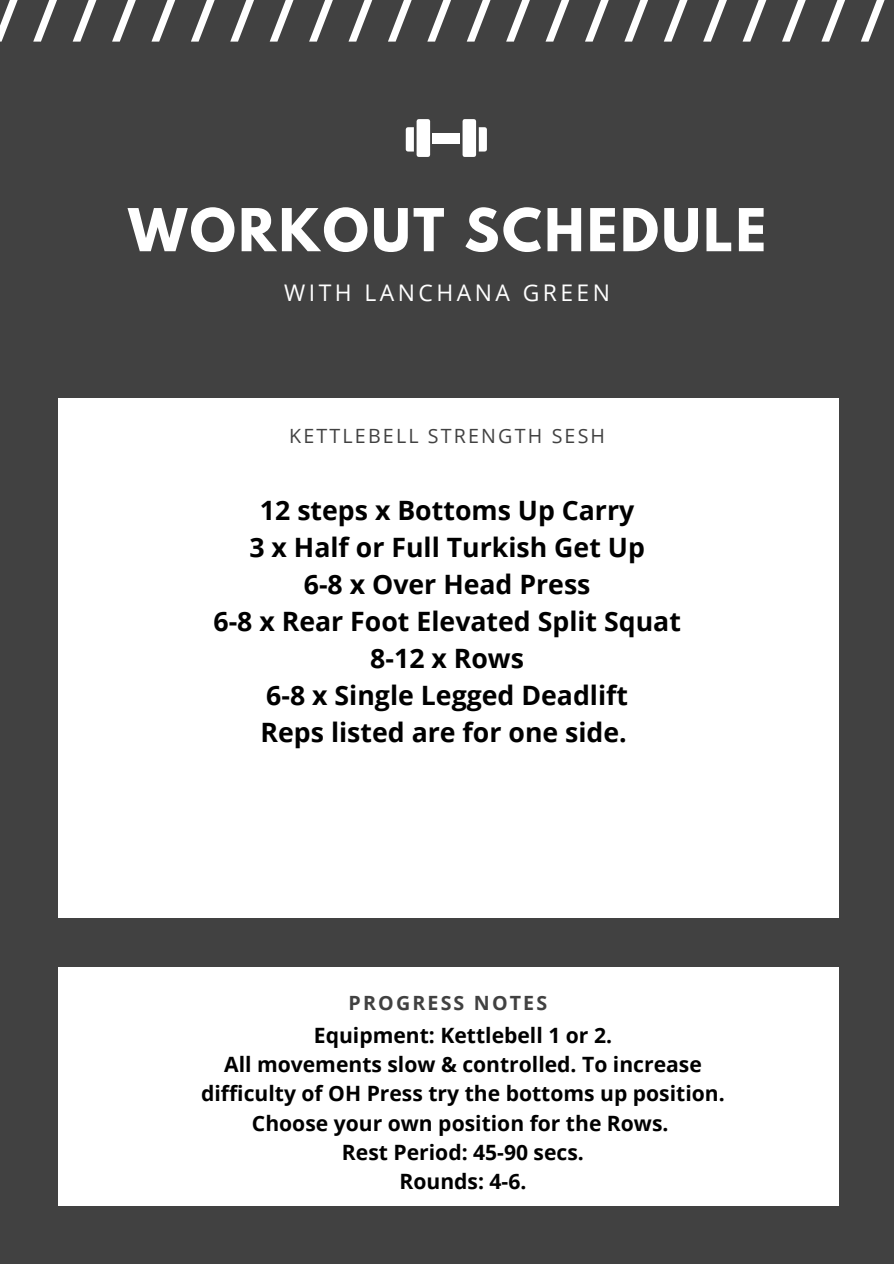
<style>
.page{position:relative;width:894px;height:1264px;background:#fff}
.page>*{position:absolute;margin:0;border:0;box-sizing:border-box;transform-origin:0 0}
.t1{font:700 52.35px "League Spartan";letter-spacing:.055em;color:#fff}
.t2{font:700 26.7px/37px "Open Sans";color:#000;text-align:center}
.t3{font:22.95px "Open Sans";letter-spacing:.15em;color:#fff}
.t4{font:700 21.15px/29.2px "Open Sans";color:#000;text-align:center}
.t5{font:19.65px "Open Sans";letter-spacing:.11em;color:#414141}
.t6{font:700 19.65px "Open Sans";letter-spacing:.11em;color:#414141}
</style>
<div class="page">
<div style="left:0;top:0;width:893px;height:1263px;background:#414141"></div>
<div style="left:58px;top:398px;width:780px;height:520px;background:#fff"></div>
<div style="left:58px;top:967px;width:780px;height:239px;background:#fff"></div>
<svg style="left:405px;top:127px;width:9px;height:24px"></svg>
<div style="left:432px;top:133px;width:27px;height:10px;background:#fff"></div>
<svg style="left:478px;top:127px;width:9px;height:24px"></svg>
<div style="left:416px;top:119px;width:14px;height:38px;background:#fff;border-radius:3px"></div>
<div style="left:462px;top:119px;width:14px;height:38px;background:#fff;border-radius:3px"></div>
<svg style="left:0;top:0;width:885px;height:42px"></svg>
<h1 class="t1" style="left:128px;top:204px;width:639px">WORKOUT SCHEDULE</h1>
<p class="t3" style="left:284px;top:276px;width:327px">WITH LANCHANA GREEN</p>
<p class="t5" style="left:289px;top:421px;width:317px">KETTLEBELL STRENGTH SESH</p>
<p class="t2" style="left:213px;top:491px;width:469px">12 steps x Bottoms Up Carry<br>3 x Half or Full Turkish Get Up<br>6-8 x Over Head Press<br>6-8 x Rear Foot Elevated Split Squat<br>8-12 x Rows<br>6-8 x Single Legged Deadlift<br>Reps listed are for one side.</p>
<p class="t6" style="left:348px;top:989px;width:200px">PROGRESS NOTES</p>
<p class="t4" style="left:201px;top:1019px;width:525px">Equipment: Kettlebell 1 or 2.<br>All movements slow &amp; controlled. To increase difficulty of OH Press try the bottoms up position.<br>Choose your own position for the Rows.<br>Rest Period: 45-90 secs.<br>Rounds: 4-6.</p>
</div>
